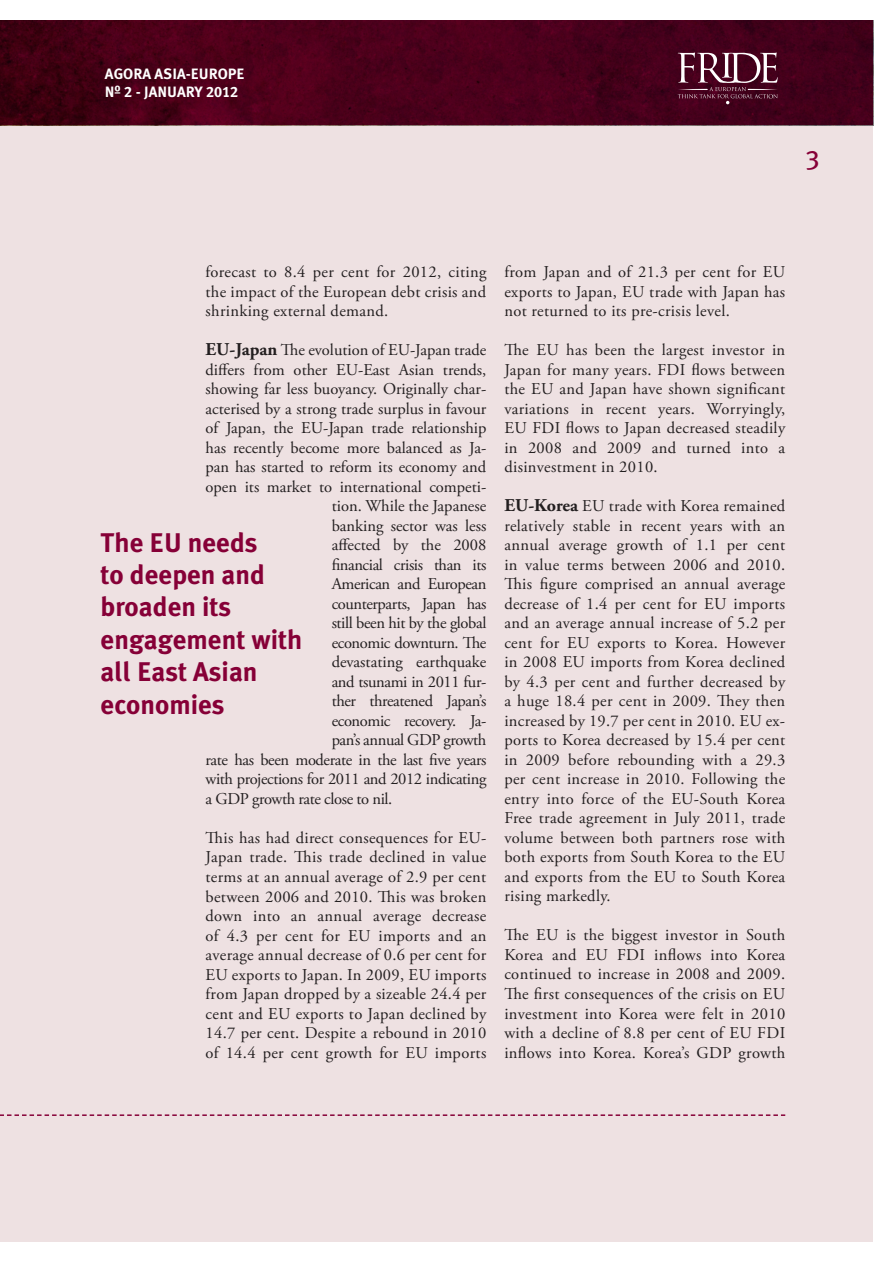
<style>
.page{position:relative;width:893px;height:1263px;background:#fff}
.page>*{position:absolute;margin:0;border:0;box-sizing:border-box;transform-origin:0 0}
.t1{font:700 27px/32.4px "Meta Plus";color:#860037}
.t2{font:27px "Meta Plus Book Caps";color:#860037}
.t3{font:16.5px/19.5px "Adobe Garamond Pro";color:#231f20;text-align:justify}
.t4{font:16.5px "Adobe Garamond Pro";letter-spacing:-.025em;color:#231f20}
.t5{font:15px "Meta Plus Bold Caps";color:#fff}
.s1{font-weight:700;font-size:18px}
</style>
<div class="page">
<div style="left:0;top:22px;width:872px;height:1220px;background:#eee1e2"></div>
<img style="left:0;top:21px;width:873px;height:104px">
<svg style="left:0;top:1114px;width:785px;height:2px"></svg>
<svg style="left:678px;top:52px;width:100px;height:52px"></svg>
<p class="t5" style="left:105px;top:65px;width:141px">AGORA ASIA-EUROPE</p>
<p class="t5" style="left:105px;top:83px;width:135px">Nº 2 - JANUARY 2012</p>
<p class="t2" style="left:805px;top:144px;width:16px">3</p>
<p class="t3" style="left:206px;top:263px;width:282px">forecast to 8.4 per cent for 2012, citing the impact of the European debt crisis and shrinking external demand.</p>
<p class="t3" style="left:206px;top:341px;width:282px"><span class="s1">EU-Japan</span> The evolution of EU-Japan trade</p>
<p class="t3" style="left:206px;top:360px;width:282px">differs from other EU-East Asian trends,</p>
<p class="t3" style="left:206px;top:380px;width:282px">showing far less buoyancy. Originally char-</p>
<p class="t3" style="left:206px;top:399px;width:282px">acterised by a strong trade surplus in favour</p>
<p class="t3" style="left:206px;top:419px;width:282px">of Japan, the EU-Japan trade relationship</p>
<p class="t3" style="left:206px;top:438px;width:282px">has recently become more balanced as Ja-</p>
<p class="t3" style="left:206px;top:458px;width:282px">pan has started to reform its economy and</p>
<p class="t3" style="left:206px;top:477px;width:282px">open its market to international competi-</p>
<p class="t3" style="left:332px;top:497px;width:156px">tion. While the Japanese</p>
<p class="t3" style="left:332px;top:516px;width:156px">banking sector was less</p>
<p class="t3" style="left:332px;top:536px;width:156px">affected by the 2008</p>
<p class="t4" style="left:332px;top:555px;width:156px">financial crisis than its</p>
<p class="t4" style="left:332px;top:574px;width:156px">American and European</p>
<p class="t4" style="left:332px;top:594px;width:156px">counterparts, Japan has</p>
<p class="t4" style="left:332px;top:613px;width:156px">still been hit by the global</p>
<p class="t4" style="left:332px;top:633px;width:156px">economic downturn. The</p>
<p class="t3" style="left:332px;top:653px;width:156px">devastating earthquake</p>
<p class="t4" style="left:332px;top:672px;width:156px">and tsunami in 2011 fur-</p>
<p class="t4" style="left:332px;top:691px;width:156px">ther threatened Japan’s</p>
<p class="t4" style="left:332px;top:711px;width:156px">economic recovery. Ja-</p>
<p class="t4" style="left:332px;top:730px;width:156px">pan’s annual GDP growth</p>
<p class="t4" style="left:206px;top:750px;width:282px">rate has been moderate in the last five years</p>
<p class="t4" style="left:206px;top:769px;width:282px">with projections for 2011 and 2012 indicating</p>
<p class="t4" style="left:206px;top:789px;width:188px">a GDP growth rate close to nil.</p>
<p class="t3" style="left:206px;top:828px;width:282px">This has had direct consequences for EU-Japan trade. This trade declined in value terms at an annual average of 2.9 per cent between 2006 and 2010. This was broken down into an annual average decrease of 4.3 per cent for EU imports and an average annual decrease of 0.6 per cent for EU exports to Japan. In 2009, EU imports from Japan dropped by a sizeable 24.4 per cent and EU exports to Japan declined by 14.7 per cent. Despite a rebound in 2010 of 14.4 per cent growth for EU imports</p>
<p class="t1" style="left:101px;top:526px;width:203px">The EU needs<br>to deepen and broaden its engagement with all East Asian economies</p>
<p class="t3" style="left:504px;top:263px;width:282px">from Japan and of 21.3 per cent for EU exports to Japan, EU trade with Japan has not returned to its pre-crisis level.</p>
<p class="t3" style="left:504px;top:341px;width:282px">The EU has been the largest investor in Japan for many years. FDI flows between the EU and Japan have shown significant variations in recent years. Worryingly, EU FDI flows to Japan decreased steadily in 2008 and 2009 and turned into a disinvestment in 2010.</p>
<p class="t3" style="left:504px;top:497px;width:282px"><span class="s1">EU-Korea</span> EU trade with Korea remained relatively stable in recent years with an annual average growth of 1.1 per cent in value terms between 2006 and 2010.<br>This figure comprised an annual average decrease of 1.4 per cent for EU imports and an average annual increase of 5.2 per cent for EU exports to Korea. However in 2008 EU imports from Korea declined by 4.3 per cent and further decreased by a huge 18.4 per cent in 2009. They then increased by 19.7 per cent in 2010. EU ex&shy;ports to Korea decreased by 15.4 per cent in 2009 before rebounding with a 29.3 per cent increase in 2010. Following the entry into force of the EU-South Korea Free trade agreement in July 2011, trade volume between both partners rose with both exports from South Korea to the EU and exports from the EU to South Korea rising markedly.</p>
<p class="t3" style="left:504px;top:926px;width:282px">The EU is the biggest investor in South Korea and EU FDI inflows into Korea continued to increase in 2008 and 2009.<br>The first consequences of the crisis on EU investment into Korea were felt in 2010 with a decline of 8.8 per cent of EU FDI inflows into Korea. Korea’s GDP growth</p>
</div>
